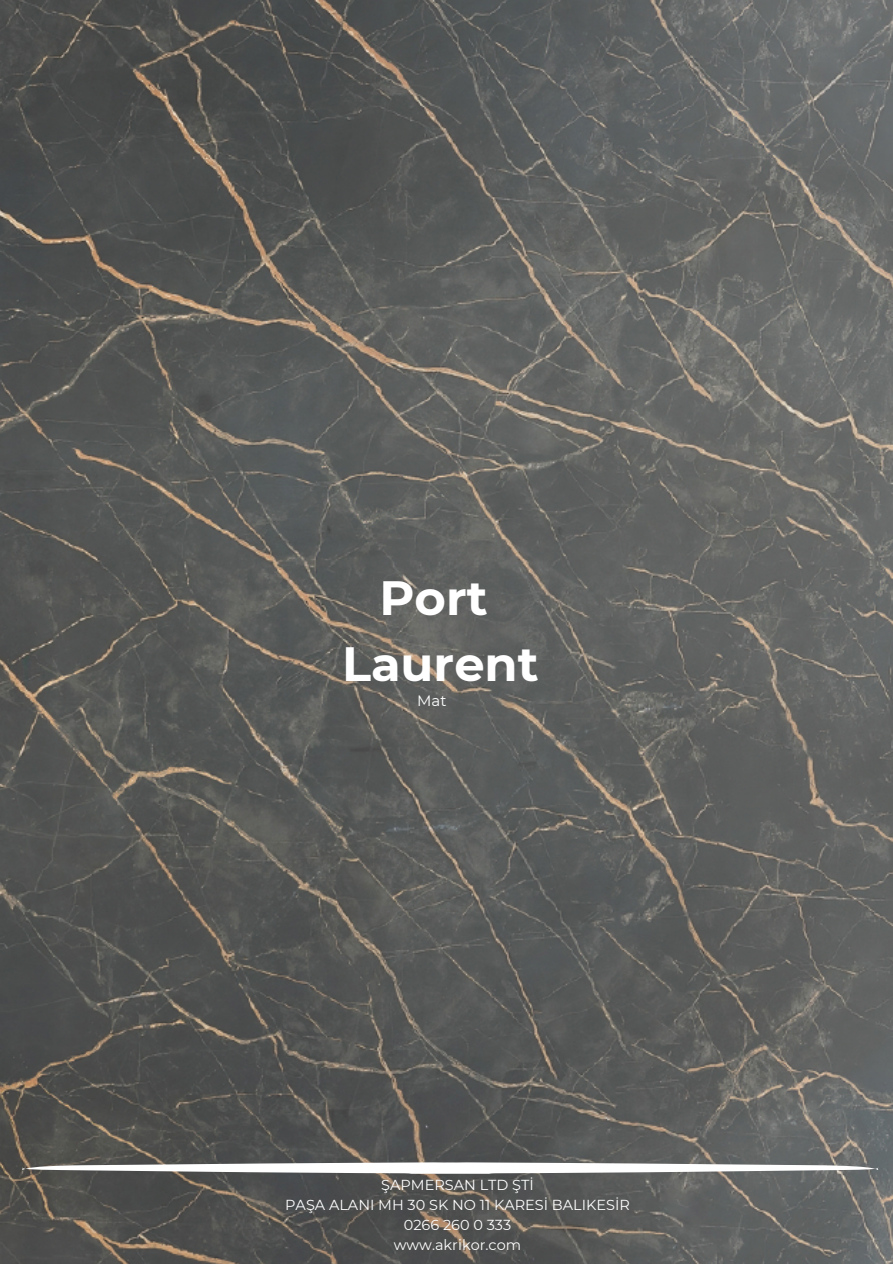
<style>
.page{position:relative;width:893px;height:1264px;background:#fff}
.page>*{position:absolute;margin:0;border:0;box-sizing:border-box;transform-origin:0 0}
.t1{font:700 48px "Montserrat";color:#fff}
.t2{font:15px "Montserrat";color:#fff}
.t3{font:14.4px "Montserrat";color:#fff}
</style>
<div class="page">
<img style="left:0;top:0;width:892px;height:1263px">
<svg style="left:21px;top:1162px;width:858px;height:11px"></svg>
<p class="t1" style="left:379px;top:568px;width:110px">Port</p>
<p class="t1" style="left:342px;top:634px;width:198px">Laurent</p>
<p class="t2" style="left:417px;top:692px;width:31px">Mat</p>
<p class="t3" style="left:381px;top:1175px;width:154px">ŞAPMERSAN LTD ŞTİ</p>
<p class="t3" style="left:285px;top:1195px;width:346px">PAŞA ALANI MH 30 SK NO 11 KARESİ BALIKESİR</p>
<p class="t3" style="left:404px;top:1216px;width:109px">0266 260 0 333</p>
<p class="t3" style="left:394px;top:1236px;width:129px">www.akrikor.com</p>
</div>
